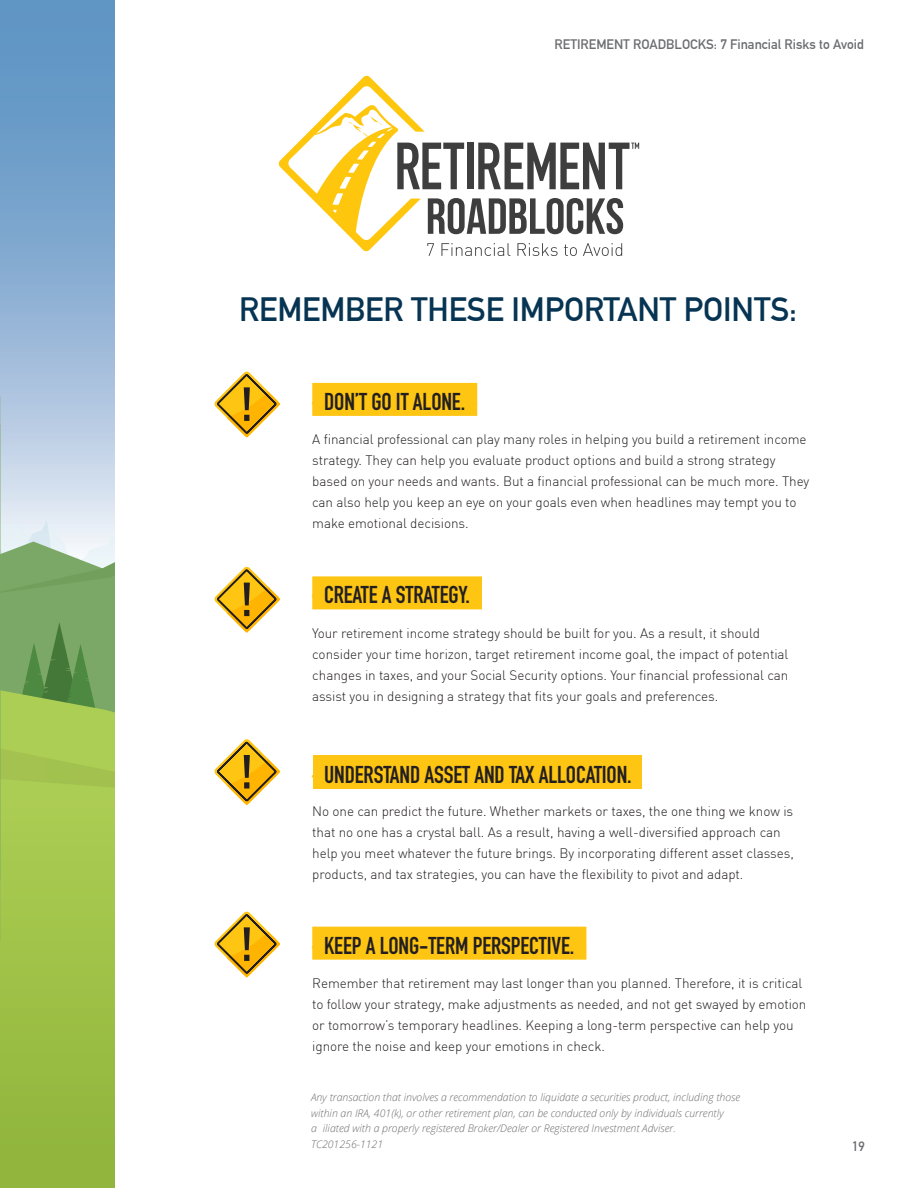
<style>
.page{position:relative;width:918px;height:1188px;background:#fff}
.page>*{position:absolute;margin:0;border:0;box-sizing:border-box;transform-origin:0 0}
.Body{font:700 33px "DIN Alternate";letter-spacing:-.005em;color:#063452}
.Body-2{font:700 24px "DIN Condensed";letter-spacing:-.005em;color:#231f20}
.Body-3{font:300 13.5px/21px "DIN";letter-spacing:-.005em;color:#231f20}
.t1{font:700 13.5px "DIN Alternate";color:#6c6d70}
.t2{font:italic 300 10.5px/15.5px "Open Sans";color:#6c6d70}
.s1{color:#fec513}
</style>
<div class="page">
<svg style="left:0;top:0;width:115px;height:471px;background:#86acd1"></svg>
<svg style="left:0;top:0;width:1px;height:341px"></svg>
<svg style="left:0;top:376px;width:1px;height:20px"></svg>
<hr style="left:0;top:341px;width:1px;height:35px;background:#a2bddb">
<svg style="left:0;top:471px;width:115px;height:717px;background:#9dbf60"></svg>
<div style="left:313px;top:756px;width:329px;height:33px;background:#fec513"></div>
<div style="left:312px;top:383px;width:165px;height:33px;background:#fec513"></div>
<div style="left:312px;top:576px;width:170px;height:33px;background:#fec513"></div>
<div style="left:312px;top:927px;width:274px;height:33px;background:#fec513"></div>
<svg style="left:214px;top:371px;width:66px;height:67px"></svg>
<svg style="left:214px;top:566px;width:66px;height:67px"></svg>
<svg style="left:214px;top:739px;width:66px;height:66px"></svg>
<svg style="left:214px;top:911px;width:66px;height:67px"></svg>
<svg style="left:278px;top:75px;width:361px;height:181px"></svg>
<p class="t1" style="left:555px;top:34px;width:311px">RETIREMENT ROADBLOCKS: 7 Financial Risks to Avoid</p>
<p class="Body" style="left:239px;top:285px;width:559px">REMEMBER THESE IMPORTANT POINTS:</p>
<p class="Body-2" style="left:312px;top:385px;width:166px"><span class="s1">–</span>DON’T GO IT ALONE.<span class="s1">–</span></p>
<p class="Body-3" style="left:312px;top:429px;width:499px">A financial professional can play many roles in helping you build a retirement income strategy. They can help you evaluate product options and build a strong strategy based on your needs and wants. But a financial professional can be much more. They can also help you keep an eye on your goals even when headlines may tempt you to make emotional decisions.</p>
<p class="Body-2" style="left:312px;top:579px;width:171px"><span class="s1">–</span>CREATE A STRATEGY.<span class="s1">–</span></p>
<p class="Body-3" style="left:312px;top:622px;width:478px">Your retirement income strategy should be built for you. As a result, it should consider your time horizon, target retirement income goal, the impact of potential changes in taxes, and your Social Security options. Your financial professional can assist you in designing a strategy that fits your goals and preferences.</p>
<p class="Body-2" style="left:312px;top:758px;width:321px"><span class="s1">–</span>UNDERSTAND ASSET AND TAX ALLOCATION.</p>
<p class="Body-3" style="left:312px;top:800px;width:483px">No one can predict the future. Whether markets or taxes, the one thing we know is that no one has a crystal ball. As a result, having a well-diversified approach can help you meet whatever the future brings. By incorporating different asset classes, products, and tax strategies, you can have the flexibility to pivot and adapt.</p>
<p class="Body-2" style="left:312px;top:929px;width:276px"><span class="s1">–</span>KEEP A LONG-TERM PERSPECTIVE.<span class="s1">–</span></p>
<p class="Body-3" style="left:312px;top:973px;width:496px">Remember that retirement may last longer than you planned. Therefore, it is critical to follow your strategy, make adjustments as needed, and not get swayed by emotion or tomorrow’s temporary headlines. Keeping a long-term perspective can help you ignore the noise and keep your emotions in check.</p>
<p class="t2" style="left:311px;top:1089px;width:431px">Any transaction that involves a recommendation to liquidate a securities product, including those within an IRA, 401(k), or other retirement plan, can be conducted only by individuals currently<br>a iliated with a properly registered Broker/Dealer or Registered Investment Adviser.<br>TC201256-1121</p>
<p class="t1" style="left:852px;top:1136px;width:14px">19</p>
</div>
